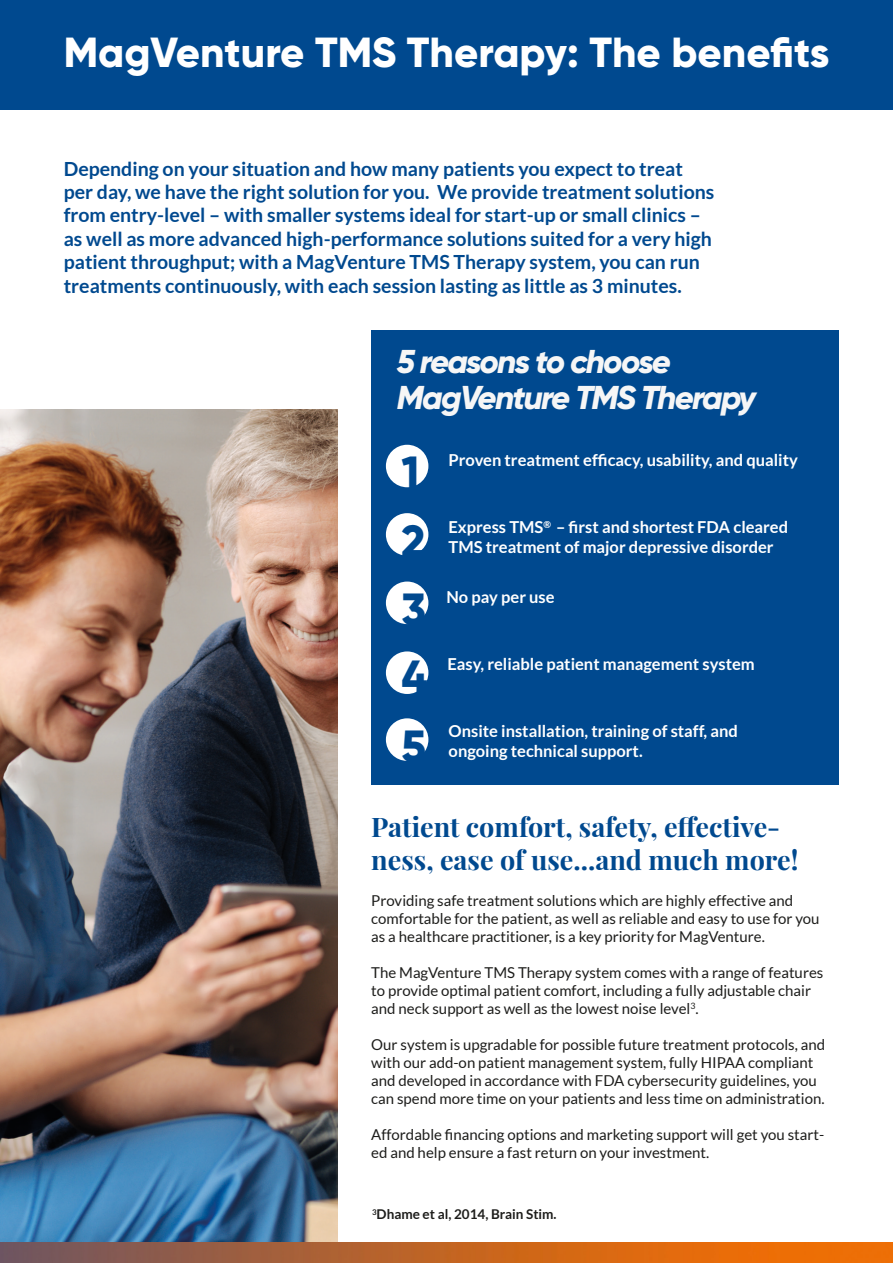
<style>
.page{position:relative;width:893px;height:1263px;background:#fff}
.page>*{position:absolute;margin:0;border:0;box-sizing:border-box;transform-origin:0 0}
.t1{font:800 45px/68.4px "Gilroy";color:#00498f}
.t2{font:800 42px "Gilroy";color:#fff}
.t3{font:italic 800 33px/36px "Gilroy";letter-spacing:-.055em;color:#f6f6f6}
.t4{font:700 27px/32.4px "Playfair Display";color:#00498f}
.t5{font:700 19.5px/23.4px "Lato";color:#00498f}
.t6{font:700 16.5px/19.8px "Lato";color:#fff}
.t7{font:15px/18px "Lato";color:#1d1d1b}
.t8{font:700 13.5px "Lato";color:#1d1d1b}
</style>
<div class="page">
<img style="left:0;top:409px;width:337px;height:833px">
<img style="left:0;top:798px;width:1px;height:465px">
<div style="left:0;top:0;width:893px;height:110px;background:#00498f"></div>
<img style="left:0;top:1242px;width:893px;height:21px">
<div style="left:371px;top:331px;width:468px;height:454px;background:#00498f"></div>
<div style="left:386px;top:445px;width:42px;height:42px;background:#fff;border-radius:50%"></div>
<div style="left:386px;top:513px;width:42px;height:43px;background:#fff;border-radius:50%"></div>
<div style="left:386px;top:581px;width:42px;height:43px;background:#fff;border-radius:50%"></div>
<div style="left:386px;top:651px;width:42px;height:43px;background:#fff;border-radius:50%"></div>
<div style="left:386px;top:718px;width:42px;height:43px;background:#fff;border-radius:50%"></div>
<h2 class="t2" style="left:64px;top:26px;width:767px">MagVenture TMS Therapy: The benefits</h2>
<p class="t5" style="left:64px;top:156px;width:652px">Depending on your situation and how many patients you expect to treat per day, we have the right solution for you. We provide treatment solutions from entry-level – with smaller systems ideal for start-up or small clinics – as well as more advanced high-performance solutions suited for a very high patient throughput; with a MagVenture TMS Therapy system, you can run treatments continuously, with each session lasting as little as 3 minutes.</p>
<h3 class="t3" style="left:397px;top:344px;width:361px">5 reasons to choose<br>MagVenture TMS Therapy</h3>
<h1 class="t1" style="left:401px;top:438px;width:28px">1<br>2<br>3<br>4<br>5</h1>
<p class="t6" style="left:449px;top:450px;width:351px">Proven treatment efficacy, usability, and quality</p>
<p class="t6" style="left:449px;top:517px;width:341px">Express TMS<sup>®</sup> – first and shortest FDA cleared<br>TMS treatment of major depressive disorder</p>
<p class="t6" style="left:446px;top:587px;width:110px">No pay per use</p>
<p class="t6" style="left:447px;top:654px;width:309px">Easy, reliable patient management system</p>
<p class="t6" style="left:449px;top:721px;width:291px">Onsite installation, training of staff, and ongoing technical support.</p>
<h3 class="t4" style="left:371px;top:811px;width:429px">Patient comfort, safety, effective&shy;ness, ease of use...and much more!</h3>
<p class="t7" style="left:371px;top:891px;width:450px">Providing safe treatment solutions which are highly effective and comfortable for the patient, as well as reliable and easy to use for you as a healthcare practitioner, is a key priority for MagVenture.</p>
<p class="t7" style="left:371px;top:963px;width:454px">The MagVenture TMS Therapy system comes with a range of features to provide optimal patient comfort, including a fully adjustable chair and neck support as well as the lowest noise level<sup>3</sup>.</p>
<p class="t7" style="left:371px;top:1035px;width:455px">Our system is upgradable for possible future treatment protocols, and with our add-on patient management system, fully HIPAA compliant and developed in accordance with FDA cybersecurity guidelines, you can spend more time on your patients and less time on administration.</p>
<p class="t7" style="left:371px;top:1125px;width:454px">Affordable financing options and marketing support will get you start&shy;ed and help ensure a fast return on your investment.</p>
<p class="t8" style="left:372px;top:1206px;width:186px"><sup>3</sup>Dhame et al, 2014, Brain Stim.</p>
</div>
